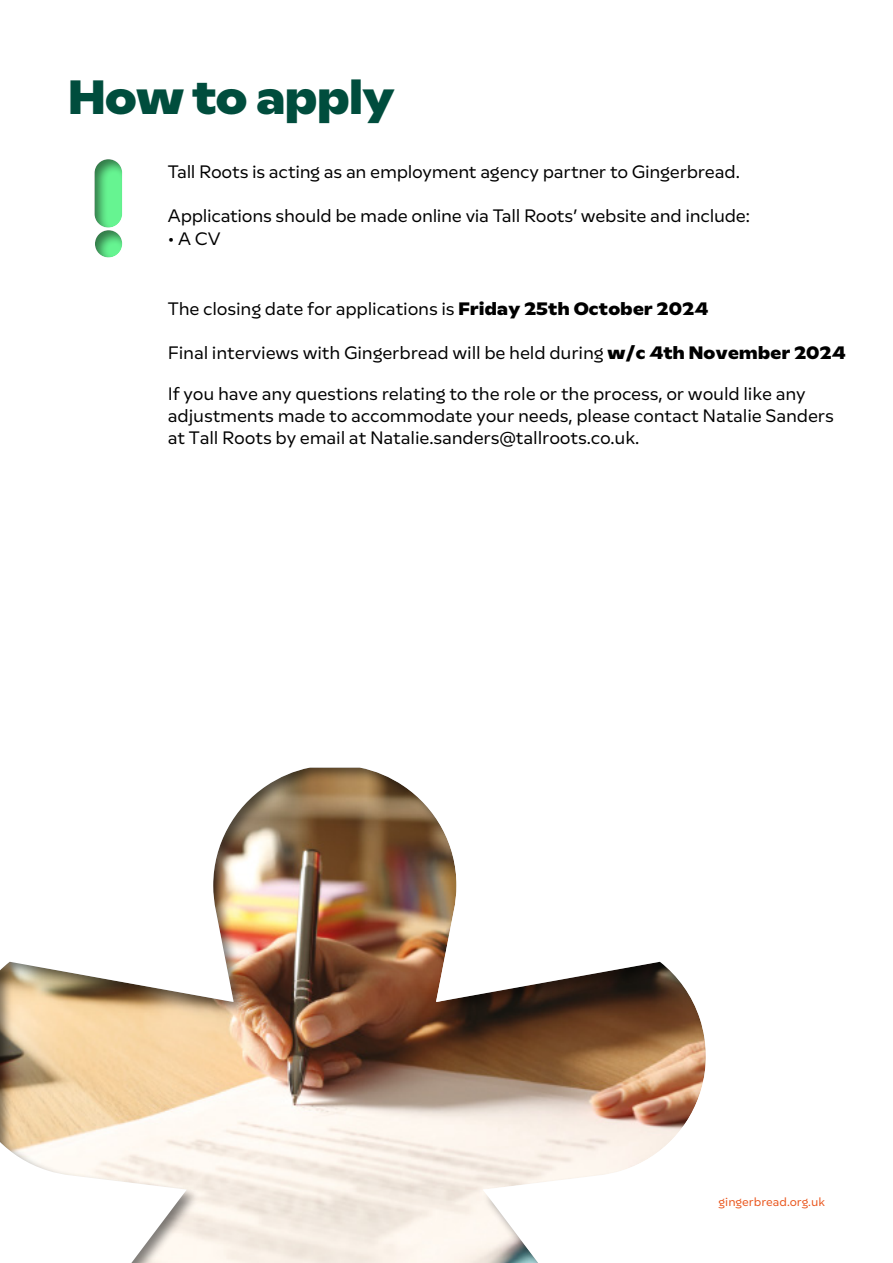
<style>
.page{position:relative;width:893px;height:1263px;background:#fff}
.page>*{position:absolute;margin:0;border:0;box-sizing:border-box;transform-origin:0 0}
.t1{font:800 48px "Gingerbread Multima";color:#004d3d}
.t2{font:18px/22.2px "Gingerbread Multima";letter-spacing:-.01em;color:#000}
.t3{font:12px "Gingerbread Multima";color:#ea561d}
.s1{font-weight:800}
</style>
<div class="page">
<div style="left:81px;top:150px;width:54px;height:79px;background:#000;opacity:.5"></div>
<div style="left:81px;top:220px;width:54px;height:39px;background:#000;opacity:.5"></div>
<div style="left:0;top:753px;width:719px;height:510px;background:#000;opacity:.5"></div>
<h1 class="t1" style="left:68px;top:64px;width:328px">How to apply</h1>
<p class="t2" style="left:168px;top:160px;width:573px">Tall Roots is acting as an employment agency partner to Gingerbread.</p>
<p class="t2" style="left:168px;top:205px;width:584px">Applications should be made online via Tall Roots’ website and include:</p>
<p class="t2" style="left:168px;top:227px;width:54px">•A CV</p>
<p class="t2" style="left:168px;top:297px;width:542px">The closing date for applications is <span class="s1">Friday 25th October 2024</span></p>
<p class="t2" style="left:168px;top:341px;width:680px">Final interviews with Gingerbread will be held during <span class="s1">w/c 4th November 2024</span></p>
<p class="t2" style="left:168px;top:383px;width:668px">If you have any questions relating to the role or the process, or would like any adjustments made to accommodate your needs, please contact Natalie Sanders at Tall Roots by email at Natalie.sanders@tallroots.co.uk.</p>
<p class="t3" style="left:719px;top:1195px;width:108px">gingerbread.org.uk</p>
</div>
